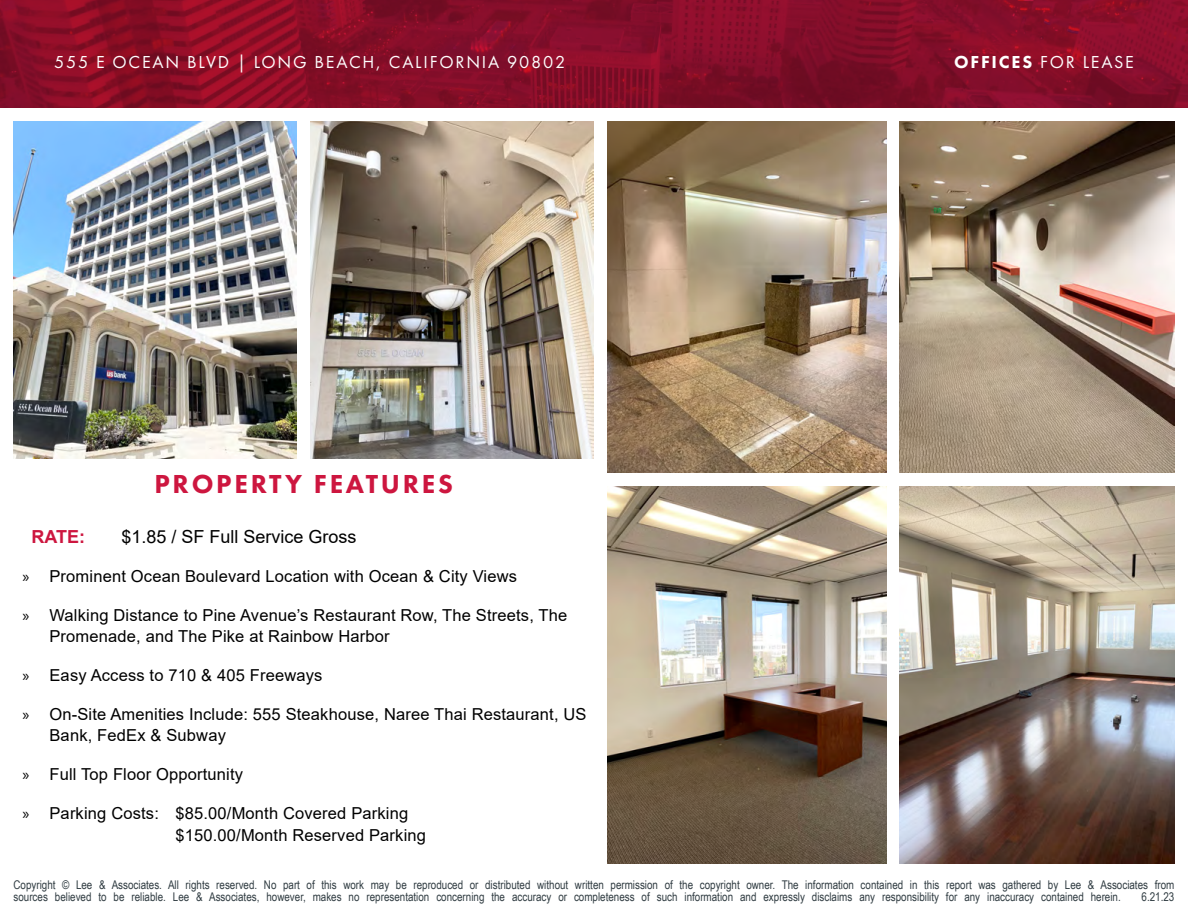
<style>
.page{position:relative;width:1188px;height:918px;background:#fff}
.page>*{position:absolute;margin:0;border:0;box-sizing:border-box;transform-origin:0 0}
.t1{font:800 27px "Futura PT";letter-spacing:.1em;color:#cd163f}
.t2{font:18px "Futura PT";letter-spacing:.1em;color:#fff}
.t3{font:18px "Arial";color:#000}
.t4{font:700 18px "Arial";color:#cd163f}
.t5{font:16.5px/21px "Arial";letter-spacing:.01em;color:#000}
.t6{font:12px/12px "Arial Narrow";color:#303c42}
.s1{font-weight:800}
.s2{font-family:"Myriad Pro"}
</style>
<div class="page">
<img style="left:0;top:0;width:1188px;height:108px">
<img style="left:14px;top:122px;width:283px;height:337px">
<img style="left:310px;top:122px;width:284px;height:337px">
<img style="left:608px;top:122px;width:279px;height:350px">
<img style="left:899px;top:122px;width:275px;height:350px">
<img style="left:608px;top:486px;width:279px;height:378px">
<img style="left:899px;top:486px;width:275px;height:378px">
<h2 class="t2" style="left:54px;top:51px;width:513px">555 E OCEAN BLVD | LONG BEACH, CALIFORNIA 90802</h2>
<h2 class="t2" style="left:954px;top:51px;width:181px"><span class="s1">OFFICES</span> FOR LEASE</h2>
<h1 class="t1" style="left:155px;top:467px;width:300px">PROPERTY FEATURES</h1>
<h2 class="t4" style="left:32px;top:524px;width:55px">RATE:</h2>
<h2 class="t3" style="left:122px;top:524px;width:237px">$1.85 / SF Full Service Gross</h2>
<h3 class="t5" style="left:22px;top:565px;width:496px"><span class="s2">»</span> Prominent Ocean Boulevard Location with Ocean &amp; City Views</h3>
<h3 class="t5" style="left:49px;top:604px;width:519px;text-indent:-27px"><span class="s2">»</span> Walking Distance to Pine Avenue’s Restaurant Row, The Streets, The<br>Promenade, and The Pike at Rainbow Harbor</h3>
<h3 class="t5" style="left:22px;top:664px;width:302px"><span class="s2">»</span> Easy Access to 710 &amp; 405 Freeways</h3>
<h3 class="t5" style="left:49px;top:703px;width:539px;text-indent:-27px"><span class="s2">»</span> On-Site Amenities Include: 555 Steakhouse, Naree Thai Restaurant, US<br>Bank, FedEx &amp; Subway</h3>
<h3 class="t5" style="left:22px;top:763px;width:222px"><span class="s2">»</span> Full Top Floor Opportunity</h3>
<h3 class="t5" style="left:175px;top:801px;width:252px;line-height:22.5px;text-indent:-153px"><span class="s2">»</span> Parking Costs: $85.00/Month Covered Parking $150.00/Month Reserved Parking</h3>
<p class="t6" style="left:14px;top:879px;width:1162px">Copyright © Lee &amp; Associates. All rights reserved. No part of this work may be reproduced or distributed without written permission of the copyright owner. The information contained in this report was gathered by Lee &amp; Associates from sources believed to be reliable. Lee &amp; Associates, however, makes no representation concerning the accuracy or completeness of such information and expressly disclaims any responsibility for any inaccuracy contained herein.</p>
<p class="t6" style="left:1142px;top:891px;width:34px">6.21.23</p>
</div>
